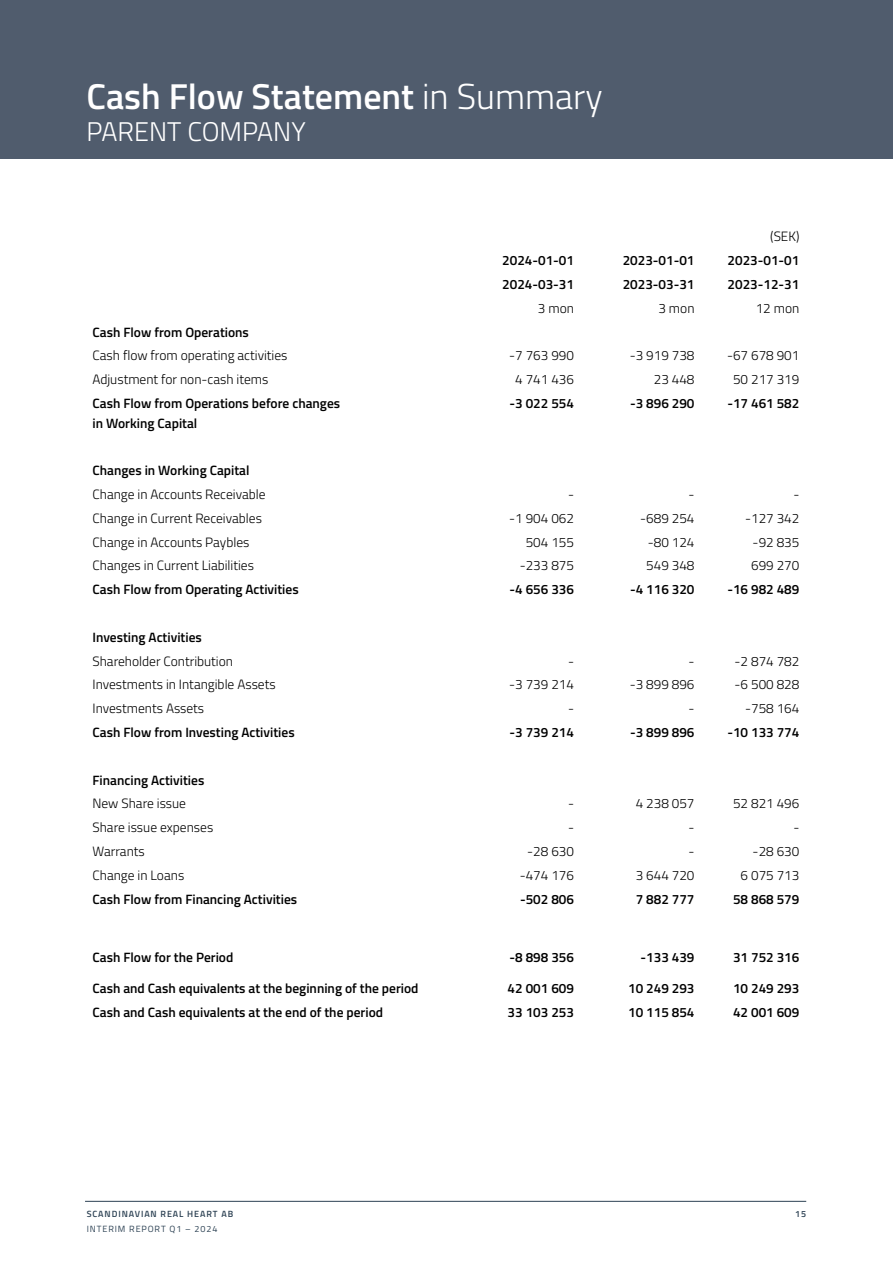
<style>
.page{position:relative;width:893px;height:1263px;background:#fff}
.page>*{position:absolute;margin:0;border:0;box-sizing:border-box;transform-origin:0 0}
.t1{font:600 36px "Titillium Web";color:#fff}
.t2{font:300 27px "Titillium Web";color:#fff}
.t3{font:600 13.5px/19.5px "Titillium Web";color:#000}
.t4{font:300 13.5px "Titillium Web";color:#000}
.t5{font:600 9px "Titillium Web";letter-spacing:.1em;color:#2d4254}
.t6{font:9px "Titillium Web";letter-spacing:.1em;color:#2d4254}
.s1{font-weight:300}
</style>
<div class="page">
<div style="left:0;top:0;width:893px;height:158px;background:#505c6d"></div>
<hr style="left:85px;top:1201px;width:721px;height:1px;background:#2d4254">
<h1 class="t1" style="left:86px;top:69px;width:518px">Cash Flow Statement <span class="s1">in Summary</span></h1>
<h2 class="t2" style="left:86px;top:112px;width:221px">PARENT COMPANY</h2>
<p class="t4" style="left:770px;top:227px;width:31px">(SEK)</p>
<p class="t3" style="left:502px;top:250px;width:73px">2024-01-01</p>
<p class="t3" style="left:623px;top:250px;width:73px">2023-01-01</p>
<p class="t3" style="left:728px;top:250px;width:73px">2023-01-01</p>
<p class="t3" style="left:502px;top:274px;width:73px">2024-03-31</p>
<p class="t3" style="left:623px;top:274px;width:73px">2023-03-31</p>
<p class="t3" style="left:728px;top:274px;width:73px">2023-12-31</p>
<p class="t4" style="left:538px;top:298px;width:38px">3 mon</p>
<p class="t4" style="left:658px;top:298px;width:38px">3 mon</p>
<p class="t4" style="left:756px;top:298px;width:45px">12 mon</p>
<p class="t3" style="left:92px;top:321px;width:158px">Cash Flow from Operations</p>
<p class="t4" style="left:92px;top:346px;width:197px">Cash flow from operating activities</p>
<p class="t4" style="left:509px;top:346px;width:66px">-7 763 990</p>
<p class="t4" style="left:630px;top:346px;width:66px">-3 919 738</p>
<p class="t4" style="left:727px;top:346px;width:74px">-67 678 901</p>
<p class="t4" style="left:92px;top:370px;width:177px">Adjustment for non-cash items</p>
<p class="t4" style="left:515px;top:370px;width:60px">4 741 436</p>
<p class="t4" style="left:654px;top:370px;width:42px">23 448</p>
<p class="t4" style="left:733px;top:370px;width:68px">50 217 319</p>
<p class="t3" style="left:92px;top:393px;width:249px">Cash Flow from Operations before changes in Working Capital</p>
<p class="t3" style="left:509px;top:393px;width:66px">-3 022 554</p>
<p class="t3" style="left:630px;top:393px;width:66px">-3 896 290</p>
<p class="t3" style="left:727px;top:393px;width:74px">-17 461 582</p>
<p class="t3" style="left:92px;top:460px;width:159px">Changes in Working Capital</p>
<p class="t4" style="left:92px;top:484px;width:175px">Change in Accounts Receivable</p>
<p class="t4" style="left:568px;top:484px;width:8px">-</p>
<p class="t4" style="left:688px;top:484px;width:8px">-</p>
<p class="t4" style="left:793px;top:484px;width:8px">-</p>
<p class="t4" style="left:92px;top:508px;width:171px">Change in Current Receivables</p>
<p class="t4" style="left:509px;top:508px;width:66px">-1 904 062</p>
<p class="t4" style="left:640px;top:508px;width:56px">-689 254</p>
<p class="t4" style="left:745px;top:508px;width:56px">-127 342</p>
<p class="t4" style="left:92px;top:532px;width:158px">Change in Accounts Paybles</p>
<p class="t4" style="left:526px;top:532px;width:50px">504 155</p>
<p class="t4" style="left:648px;top:532px;width:48px">-80 124</p>
<p class="t4" style="left:753px;top:532px;width:48px">-92 835</p>
<p class="t4" style="left:92px;top:556px;width:163px">Changes in Current Liabilities</p>
<p class="t4" style="left:520px;top:556px;width:56px">-233 875</p>
<p class="t4" style="left:646px;top:556px;width:50px">549 348</p>
<p class="t4" style="left:751px;top:556px;width:50px">699 270</p>
<p class="t3" style="left:92px;top:579px;width:208px">Cash Flow from Operating Activities</p>
<p class="t3" style="left:509px;top:579px;width:66px">-4 656 336</p>
<p class="t3" style="left:630px;top:579px;width:66px">-4 116 320</p>
<p class="t3" style="left:727px;top:579px;width:74px">-16 982 489</p>
<p class="t3" style="left:92px;top:627px;width:111px">Investing Activities</p>
<p class="t4" style="left:92px;top:651px;width:142px">Shareholder Contribution</p>
<p class="t4" style="left:568px;top:651px;width:8px">-</p>
<p class="t4" style="left:688px;top:651px;width:8px">-</p>
<p class="t4" style="left:735px;top:651px;width:66px">-2 874 782</p>
<p class="t4" style="left:92px;top:675px;width:185px">Investments in Intangible Assets</p>
<p class="t4" style="left:509px;top:675px;width:66px">-3 739 214</p>
<p class="t4" style="left:630px;top:675px;width:66px">-3 899 896</p>
<p class="t4" style="left:735px;top:675px;width:66px">-6 500 828</p>
<p class="t4" style="left:92px;top:699px;width:113px">Investments Assets</p>
<p class="t4" style="left:568px;top:699px;width:8px">-</p>
<p class="t4" style="left:688px;top:699px;width:8px">-</p>
<p class="t4" style="left:745px;top:699px;width:56px">-758 164</p>
<p class="t3" style="left:92px;top:722px;width:204px">Cash Flow from Investing Activities</p>
<p class="t3" style="left:509px;top:722px;width:66px">-3 739 214</p>
<p class="t3" style="left:630px;top:722px;width:66px">-3 899 896</p>
<p class="t3" style="left:727px;top:722px;width:74px">-10 133 774</p>
<p class="t3" style="left:92px;top:769px;width:113px">Financing Activities</p>
<p class="t4" style="left:92px;top:794px;width:95px">New Share issue</p>
<p class="t4" style="left:568px;top:794px;width:8px">-</p>
<p class="t4" style="left:636px;top:794px;width:60px">4 238 057</p>
<p class="t4" style="left:733px;top:794px;width:68px">52 821 496</p>
<p class="t4" style="left:92px;top:818px;width:122px">Share issue expenses</p>
<p class="t4" style="left:568px;top:818px;width:8px">-</p>
<p class="t4" style="left:688px;top:818px;width:8px">-</p>
<p class="t4" style="left:793px;top:818px;width:8px">-</p>
<p class="t4" style="left:92px;top:841px;width:54px">Warrants</p>
<p class="t4" style="left:527px;top:841px;width:48px">-28 630</p>
<p class="t4" style="left:688px;top:841px;width:8px">-</p>
<p class="t4" style="left:753px;top:841px;width:48px">-28 630</p>
<p class="t4" style="left:92px;top:865px;width:93px">Change in Loans</p>
<p class="t4" style="left:520px;top:865px;width:56px">-474 176</p>
<p class="t4" style="left:636px;top:865px;width:60px">3 644 720</p>
<p class="t4" style="left:741px;top:865px;width:60px">6 075 713</p>
<p class="t3" style="left:92px;top:888px;width:206px">Cash Flow from Financing Activities</p>
<p class="t3" style="left:520px;top:888px;width:56px">-502 806</p>
<p class="t3" style="left:636px;top:888px;width:60px">7 882 777</p>
<p class="t3" style="left:733px;top:888px;width:68px">58 868 579</p>
<p class="t3" style="left:92px;top:947px;width:142px">Cash Flow for the Period</p>
<p class="t3" style="left:509px;top:947px;width:66px">-8 898 356</p>
<p class="t3" style="left:640px;top:947px;width:56px">-133 439</p>
<p class="t3" style="left:733px;top:947px;width:68px">31 752 316</p>
<p class="t3" style="left:92px;top:978px;width:328px">Cash and Cash equivalents at the beginning of the period</p>
<p class="t3" style="left:508px;top:978px;width:68px">42 001 609</p>
<p class="t3" style="left:628px;top:978px;width:68px">10 249 293</p>
<p class="t3" style="left:733px;top:978px;width:68px">10 249 293</p>
<p class="t3" style="left:92px;top:1002px;width:292px">Cash and Cash equivalents at the end of the period</p>
<p class="t3" style="left:508px;top:1002px;width:68px">33 103 253</p>
<p class="t3" style="left:628px;top:1002px;width:68px">10 115 854</p>
<p class="t3" style="left:733px;top:1002px;width:68px">42 001 609</p>
<p class="t5" style="left:87px;top:1207px;width:148px">SCANDINAVIAN REAL HEART AB</p>
<p class="t5" style="left:795px;top:1207px;width:12px">15</p>
<p class="t6" style="left:87px;top:1222px;width:132px">INTERIM REPORT Q1 – 2024</p>
</div>
